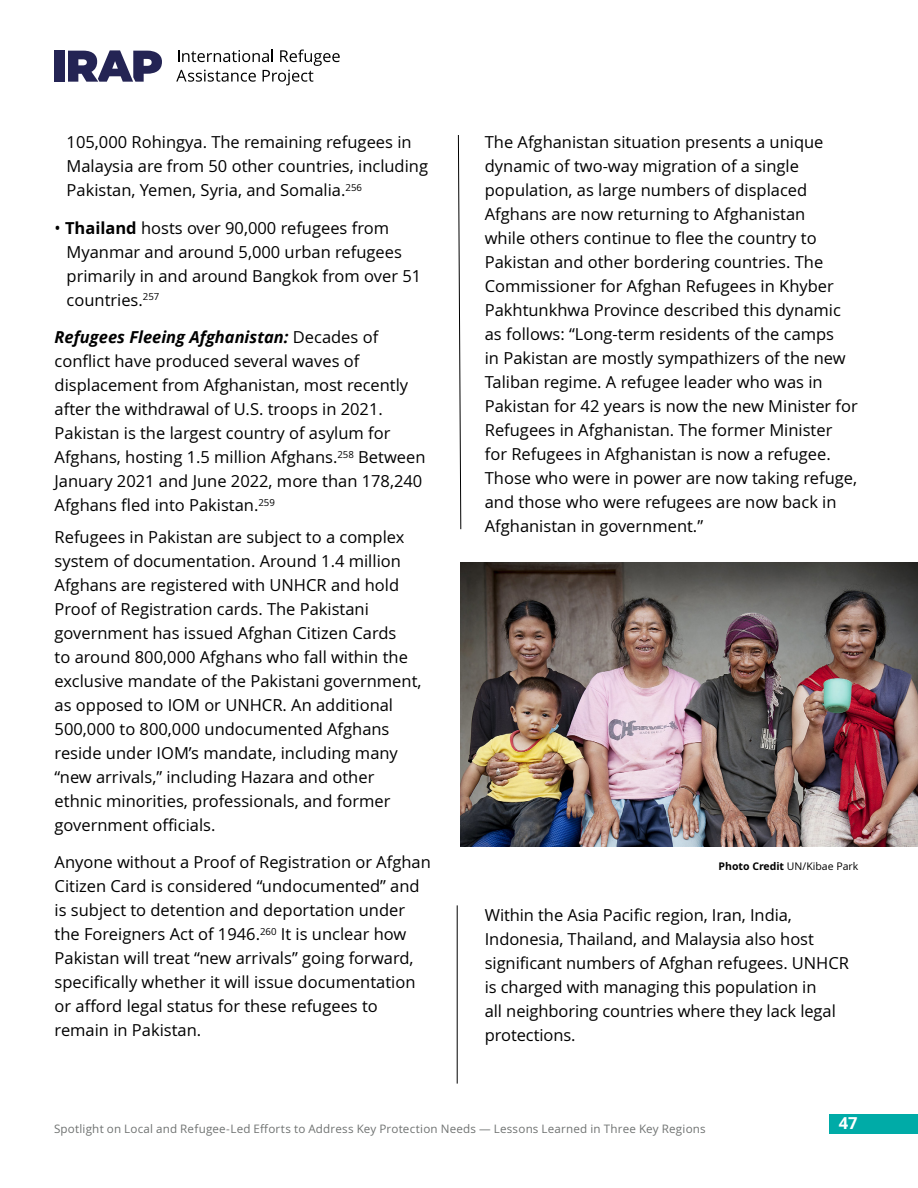
<style>
.page{position:relative;width:918px;height:1188px;background:#fff}
.page>*{position:absolute;margin:0;border:0;box-sizing:border-box;transform-origin:0 0}
.Intro_Copy{font:16.5px/24px "Open Sans";color:#000}
.t1{font:700 16.5px "Open Sans";color:#fff}
.t2{font:11.7px "Open Sans";letter-spacing:.015em;color:#707372}
.t3{font:10.5px "Open Sans";color:#000}
.s1{font-weight:700}
.s2{font-weight:700;font-style:italic}
</style>
<div class="page">
<div style="left:830px;top:1114px;width:88px;height:20px;background:#00aba7"></div>
<svg style="left:458px;top:135px;width:4px;height:395px"></svg>
<hr style="left:457px;top:905px;width:1px;height:179px;background:#000">
<div style="left:54px;top:51px;width:10px;height:31px;background:#242454"></div>
<svg style="left:68px;top:50px;width:94px;height:32px"></svg>
<svg style="left:176px;top:50px;width:164px;height:35px"></svg>
<img style="left:461px;top:562px;width:457px;height:284px">
<p class="Intro_Copy" style="left:67px;top:130px;width:363px">105,000 Rohingya. The remaining refugees in<br>Malaysia are from 50 other countries, including<br>Pakistan, Yemen, Syria, and Somalia.<sup>256</sup></p>
<p class="Intro_Copy" style="left:67px;top:215px;width:356px;text-indent:-12px">• <span class="s1">Thailand</span> hosts over 90,000 refugees from Myanmar and around 5,000 urban refugees primarily in and around Bangkok from over 51 countries.<sup>257</sup></p>
<p class="Intro_Copy" style="left:55px;top:325px;width:372px"><span class="s2">Refugees Fleeing Afghanistan:</span> Decades of conflict have produced several waves of displacement from Afghanistan, most recently after the withdrawal of U.S. troops in 2021.<br>Pakistan is the largest country of asylum for Afghans, hosting 1.5 million Afghans.<sup>258</sup> Between January 2021 and June 2022, more than 178,240<br>Afghans fled into Pakistan.<sup>259</sup></p>
<p class="Intro_Copy" style="left:55px;top:524px;width:368px">Refugees in Pakistan are subject to a complex system of documentation. Around 1.4 million Afghans are registered with UNHCR and hold Proof of Registration cards. The Pakistani government has issued Afghan Citizen Cards<br>to around 800,000 Afghans who fall within the exclusive mandate of the Pakistani government, as opposed to IOM or UNHCR. An additional 500,000 to 800,000 undocumented Afghans reside under IOM’s mandate, including many “new arrivals,” including Hazara and other ethnic minorities, professionals, and former government officials.</p>
<p class="Intro_Copy" style="left:55px;top:850px;width:378px">Anyone without a Proof of Registration or Afghan Citizen Card is considered “undocumented” and is subject to detention and deportation under the Foreigners Act of 1946.<sup>260</sup> It is unclear how Pakistan will treat “new arrivals” going forward, specifically whether it will issue documentation or afford legal status for these refugees to remain in Pakistan.</p>
<p class="Intro_Copy" style="left:485px;top:130px;width:375px">The Afghanistan situation presents a unique dynamic of two-way migration of a single population, as large numbers of displaced Afghans are now returning to Afghanistan<br>while others continue to flee the country to Pakistan and other bordering countries. The Commissioner for Afghan Refugees in Khyber Pakhtunkhwa Province described this dynamic as follows: “Long-term residents of the camps<br>in Pakistan are mostly sympathizers of the new Taliban regime. A refugee leader who was in Pakistan for 42 years is now the new Minister for Refugees in Afghanistan. The former Minister for Refugees in Afghanistan is now a refugee.<br>Those who were in power are now taking refuge, and those who were refugees are now back in Afghanistan in government.”</p>
<p class="t3" style="left:719px;top:859px;width:141px"><span class="s1">Photo Credit</span> UN/Kibae Park</p>
<p class="Intro_Copy" style="left:485px;top:902px;width:366px">Within the Asia Pacific region, Iran, India, Indonesia, Thailand, and Malaysia also host significant numbers of Afghan refugees. UNHCR is charged with managing this population in<br>all neighboring countries where they lack legal protections.</p>
<p class="t2" style="left:54px;top:1121px;width:653px">Spotlight on Local and Refugee-Led Efforts to Address Key Protection Needs — Lessons Learned in Three Key Regions</p>
<p class="t1" style="left:839px;top:1112px;width:20px">47</p>
</div>
